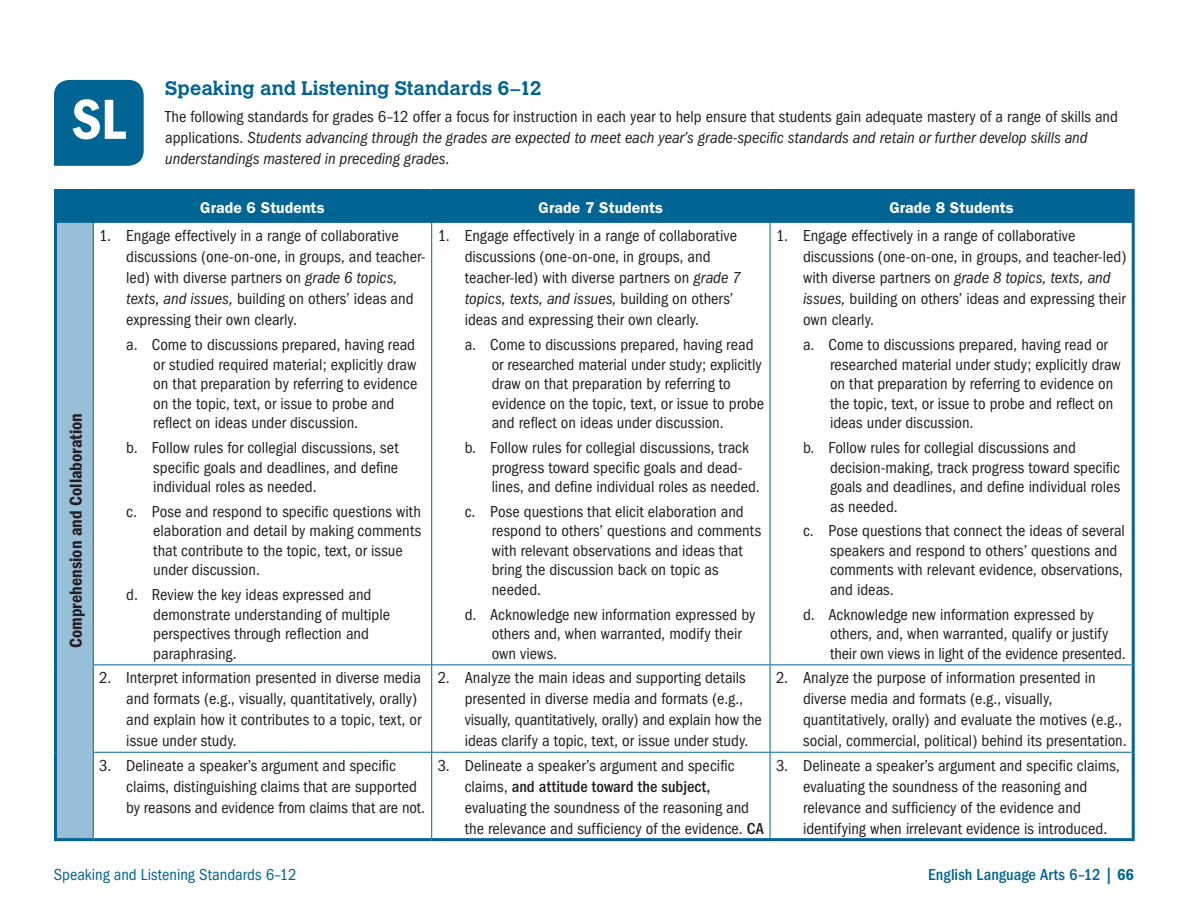
<style>
.page{position:relative;width:1188px;height:918px;background:#fff}
.page>*{position:absolute;margin:0;border:0;box-sizing:border-box;transform-origin:0 0}
.Body_text{font:600 condensed 58.5px "Franklin Gothic";color:#fff}
.subheader{font:700 19.5px "Calvert";color:#006494}
.Gray_Box__header{font:600 condensed 18px "Franklin Gothic";color:#231f20}
.tb__2nd{font:condensed 16.5px/19.5px "Franklin Gothic";color:#231f20}
.Indent_body_text{font:condensed 16.5px/21px "Franklin Gothic";color:#231f20}
.Body_text-2{font:italic condensed 16.5px/21px "Franklin Gothic";color:#231f20}
.t1{font:condensed 16.5px "Franklin Gothic";color:#006494}
.t2{font:500 condensed 16.5px "Franklin Gothic";color:#006494}
.table_header{font:600 15.75px "Franklin Gothic";letter-spacing:.005em;color:#fff}
.s1{font-style:normal}
.s2{font-style:italic}
.s3{font-weight:500}
.s4{font-weight:600}
</style>
<div class="page">
<div style="left:54px;top:80px;width:90px;height:86px;background:#006494"></div>
<div style="left:57px;top:192px;width:1075px;height:31px;background:#006494"></div>
<div style="left:56px;top:223px;width:37px;height:617px;background:#98bed8"></div>
<hr style="left:93px;top:192px;width:1px;height:31px;background:#006494">
<hr style="left:431px;top:192px;width:1px;height:31px;background:#006494">
<hr style="left:769px;top:192px;width:2px;height:31px;background:#006494">
<hr style="left:93px;top:223px;width:1px;height:441px;background:#006494">
<hr style="left:431px;top:223px;width:1px;height:441px;background:#006494">
<hr style="left:770px;top:223px;width:1px;height:441px;background:#006494">
<hr style="left:93px;top:665px;width:1px;height:87px;background:#006494">
<hr style="left:431px;top:665px;width:1px;height:87px;background:#006494">
<hr style="left:770px;top:665px;width:1px;height:87px;background:#006494">
<hr style="left:93px;top:753px;width:1px;height:85px;background:#006494">
<hr style="left:431px;top:753px;width:1px;height:85px;background:#006494">
<hr style="left:770px;top:753px;width:1px;height:85px;background:#006494">
<hr style="left:54px;top:189px;width:39px;height:3px;background:#006494">
<hr style="left:54px;top:192px;width:3px;height:31px;background:#006494">
<hr style="left:93px;top:189px;width:339px;height:3px;background:#006494">
<hr style="left:432px;top:189px;width:338px;height:3px;background:#006494">
<hr style="left:770px;top:189px;width:365px;height:3px;background:#006494">
<hr style="left:1132px;top:192px;width:3px;height:31px;background:#006494">
<hr style="left:54px;top:223px;width:3px;height:442px;background:#006494">
<hr style="left:54px;top:665px;width:3px;height:87px;background:#006494">
<hr style="left:54px;top:752px;width:3px;height:86px;background:#006494">
<hr style="left:1132px;top:223px;width:3px;height:442px;background:#006494">
<hr style="left:1132px;top:665px;width:3px;height:87px;background:#006494">
<hr style="left:1132px;top:752px;width:3px;height:86px;background:#006494">
<hr style="left:54px;top:838px;width:39px;height:3px;background:#006494">
<hr style="left:93px;top:838px;width:339px;height:3px;background:#006494">
<hr style="left:432px;top:838px;width:338px;height:3px;background:#006494">
<hr style="left:770px;top:838px;width:365px;height:3px;background:#006494">
<hr style="left:93px;top:664px;width:339px;height:1px;background:#006494">
<hr style="left:432px;top:664px;width:338px;height:1px;background:#006494">
<hr style="left:770px;top:664px;width:362px;height:1px;background:#006494">
<hr style="left:93px;top:752px;width:339px;height:1px;background:#006494">
<hr style="left:432px;top:752px;width:338px;height:1px;background:#006494">
<hr style="left:770px;top:752px;width:362px;height:1px;background:#006494">
<p class="Body_text" style="left:72px;top:86px;width:56px">SL</p>
<p class="subheader" style="left:165px;top:76px;width:378px">Speaking and Listening Standards 6–12</p>
<p class="Body_text-2" style="left:165px;top:106px;width:954px"><span class="s1">The following standards for grades 6–12 offer a focus for instruction in each year to help ensure that students gain adequate mastery of a range of skills and applications.</span> Students advancing through the grades are expected to meet each year’s grade-specific standards and retain or further develop skills and understandings mastered in preceding grades.</p>
<p class="table_header" style="left:200px;top:198px;width:126px">Grade 6 Students</p>
<p class="table_header" style="left:539px;top:198px;width:126px">Grade 7 Students</p>
<p class="table_header" style="left:889px;top:198px;width:126px">Grade 8 Students</p>
<p class="Gray_Box__header" style="left:65px;top:648px;width:236px;rotate:-90deg">Comprehension and Collaboration</p>
<p class="Indent_body_text" style="left:126px;top:225px;width:301px;text-indent:-27px">1. Engage effectively in a range of collaborative discussions (one-on-one, in groups, and teacher&shy;led) with diverse partners on <span class="s2">grade 6 topics, texts, and issues,</span> building on others’ ideas and expressing their own clearly.</p>
<p class="tb__2nd" style="left:153px;top:335px;width:266px;text-indent:-27px">a. Come to discussions prepared, having read or studied required material; explicitly draw on that preparation by referring to evidence on the topic, text, or issue to probe and reflect on ideas under discussion.</p>
<p class="tb__2nd" style="left:153px;top:438px;width:247px;text-align:justify;text-indent:-27px">b. Follow rules for collegial discussions, set specific goals and deadlines, and define individual roles as needed.</p>
<p class="tb__2nd" style="left:153px;top:502px;width:269px;text-indent:-27px">c. Pose and respond to specific questions with elaboration and detail by making comments that contribute to the topic, text, or issue under discussion.</p>
<p class="tb__2nd" style="left:153px;top:585px;width:238px;text-indent:-27px">d. Review the key ideas expressed and demonstrate understanding of multiple perspectives through reflection and paraphrasing.</p>
<p class="Indent_body_text" style="left:465px;top:225px;width:278px;text-indent:-27px">1. Engage effectively in a range of collaborative discussions (one-on-one, in groups, and teacher-led) with diverse partners on <span class="s2">grade 7 topics, texts, and issues,</span> building on others’ ideas and expressing their own clearly.</p>
<p class="tb__2nd" style="left:492px;top:335px;width:274px;text-indent:-27px">a. Come to discussions prepared, having read or researched material under study; explicitly draw on that preparation by referring to evidence on the topic, text, or issue to probe and reflect on ideas under discussion.</p>
<p class="tb__2nd" style="left:492px;top:438px;width:270px;text-indent:-27px">b. Follow rules for collegial discussions, track progress toward specific goals and dead&shy;lines, and define individual roles as needed.</p>
<p class="tb__2nd" style="left:492px;top:502px;width:271px;text-indent:-27px">c. Pose questions that elicit elaboration and respond to others’ questions and comments with relevant observations and ideas that bring the discussion back on topic as needed.</p>
<p class="tb__2nd" style="left:492px;top:605px;width:265px;text-indent:-27px">d. Acknowledge new information expressed by others and, when warranted, modify their own views.</p>
<p class="Indent_body_text" style="left:803px;top:225px;width:325px;text-indent:-27px">1. Engage effectively in a range of collaborative discussions (one-on-one, in groups, and teacher-led) with diverse partners on <span class="s2">grade 8 topics, texts, and issues,</span> building on others’ ideas and expressing their own clearly.</p>
<p class="tb__2nd" style="left:830px;top:335px;width:292px;text-indent:-27px">a. Come to discussions prepared, having read or researched material under study; explicitly draw on that preparation by referring to evidence on the topic, text, or issue to probe and reflect on ideas under discussion.</p>
<p class="tb__2nd" style="left:830px;top:438px;width:292px;text-indent:-27px">b. Follow rules for collegial discussions and decision-making, track progress toward specific goals and deadlines, and define individual roles as needed.</p>
<p class="tb__2nd" style="left:830px;top:521px;width:296px;text-indent:-27px">c. Pose questions that connect the ideas of several speakers and respond to others’ questions and comments with relevant evidence, observations, and ideas.</p>
<p class="tb__2nd" style="left:830px;top:605px;width:297px;text-indent:-27px">d. Acknowledge new information expressed by others, and, when warranted, qualify or justify their own views in light of the evidence presented.</p>
<p class="Indent_body_text" style="left:126px;top:667px;width:297px;text-indent:-27px">2. Interpret information presented in diverse media and formats (e.g., visually, quantitatively, orally) and explain how it contributes to a topic, text, or issue under study.</p>
<p class="Indent_body_text" style="left:465px;top:667px;width:299px;text-indent:-27px">2. Analyze the main ideas and supporting details presented in diverse media and formats (e.g., visually, quantitatively, orally) and explain how the ideas clarify a topic, text, or issue under study.</p>
<p class="Indent_body_text" style="left:803px;top:667px;width:325px;text-indent:-27px">2. Analyze the purpose of information presented in diverse media and formats (e.g., visually, quantitatively, orally) and evaluate the motives (e.g., social, commercial, political) behind its presentation.</p>
<p class="Indent_body_text" style="left:126px;top:755px;width:300px;text-indent:-27px">3. Delineate a speaker’s argument and specific claims, distinguishing claims that are supported by reasons and evidence from claims that are not.</p>
<p class="Indent_body_text" style="left:465px;top:755px;width:301px;text-indent:-27px">3. Delineate a speaker’s argument and specific claims, <span class="s3">and attitude toward the subject, </span>evaluating the soundness of the reasoning and the relevance and sufficiency of the evidence. <span class="s3">CA</span></p>
<p class="Indent_body_text" style="left:803px;top:755px;width:318px;text-indent:-27px">3. Delineate a speaker’s argument and specific claims, evaluating the soundness of the reasoning and relevance and sufficiency of the evidence and identifying when irrelevant evidence is introduced.</p>
<p class="t1" style="left:54px;top:865px;width:244px">Speaking and Listening Standards 6–12</p>
<p class="t2" style="left:928px;top:865px;width:207px">English Language Arts 6–12 | <span class="s4">66</span></p>
</div>
